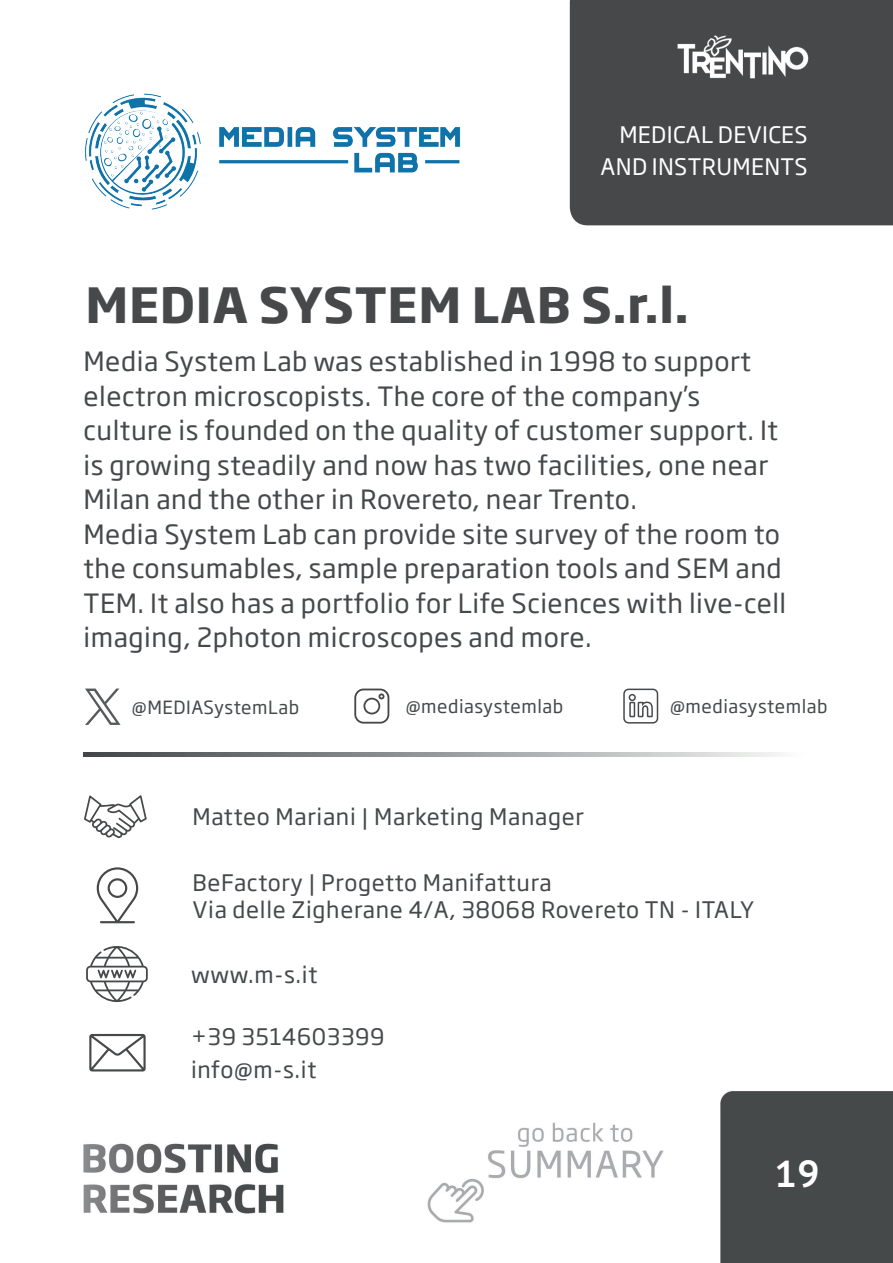
<style>
.page{position:relative;width:893px;height:1263px;background:#fff}
.page>*{position:absolute;margin:0;border:0;box-sizing:border-box;transform-origin:0 0}
.t1{font:700 48px "Soho Gothic Pro";letter-spacing:.015em;color:#46484a}
.t2{font:700 37.5px "PT Mono";color:#fff}
.t3{font:26.25px/34.5px "Soho Gothic Pro";letter-spacing:.02em;color:#46494b}
.t4{font:22.5px/32.1px "Soho Gothic Pro";letter-spacing:.03em;color:#46494b}
.t5{font:22.5px/32.2px "Soho Gothic Pro";letter-spacing:.015em;color:#fff;text-align:right}
.t6{font:18px "Soho Gothic Pro";letter-spacing:.03em;color:#46494b}
</style>
<div class="page">
<img style="left:83px;top:1px;width:810px;height:1262px">
<div style="left:570px;top:0;width:323px;height:225px;background:#46484a"></div>
<svg style="left:83px;top:753px;width:726px;height:3px;background:#9b9d9e"></svg>
<img style="left:83px;top:67px;width:393px;height:168px">
<svg style="left:89px;top:1034px;width:57px;height:37px"></svg>
<svg style="left:86px;top:946px;width:62px;height:56px"></svg>
<svg style="left:97px;top:867px;width:41px;height:56px"></svg>
<svg style="left:84px;top:795px;width:63px;height:43px"></svg>
<svg style="left:622px;top:688px;width:37px;height:36px"></svg>
<svg style="left:354px;top:688px;width:35px;height:36px"></svg>
<svg style="left:85px;top:688px;width:36px;height:37px"></svg>
<img style="left:651px;top:1px;width:176px;height:124px">
<p class="t5" style="left:601px;top:117px;width:209px">MEDICAL DEVICES<br>AND INSTRUMENTS</p>
<h1 class="t1" style="left:85px;top:267px;width:605px">MEDIA SYSTEM LAB S.r.l.</h1>
<p class="t3" style="left:83px;top:343px;width:704px">Media System Lab was established in 1998 to support electron microscopists. The core of the company’s culture is founded on the quality of customer support. It is growing steadily and now has two facilities, one near Milan and the other in Rovereto, near Trento.<br>Media System Lab can provide site survey of the room to the consumables, sample preparation tools and SEM and TEM. It also has a portfolio for Life Sciences with live-cell imaging, 2photon microscopes and more.</p>
<p class="t6" style="left:132px;top:693px;width:169px">@MEDIASystemLab</p>
<p class="t6" style="left:406px;top:692px;width:159px">@mediasystemlab</p>
<p class="t6" style="left:670px;top:692px;width:159px">@mediasystemlab</p>
<p class="t4" style="left:192px;top:800px;width:393px">Matteo Mariani | Marketing Manager</p>
<p class="t4" style="left:192px;top:867px;width:563px;line-height:27px">BeFactory | Progetto Manifattura<br>Via delle Zigherane 4/A, 38068 Rovereto TN - ITALY</p>
<p class="t4" style="left:191px;top:957px;width:128px">www.m-s.it</p>
<p class="t4" style="left:191px;top:1020px;width:195px">+39 3514603399 info@m-s.it</p>
<h2 class="t2" style="left:775px;top:1151px;width:46px">19</h2>
</div>
